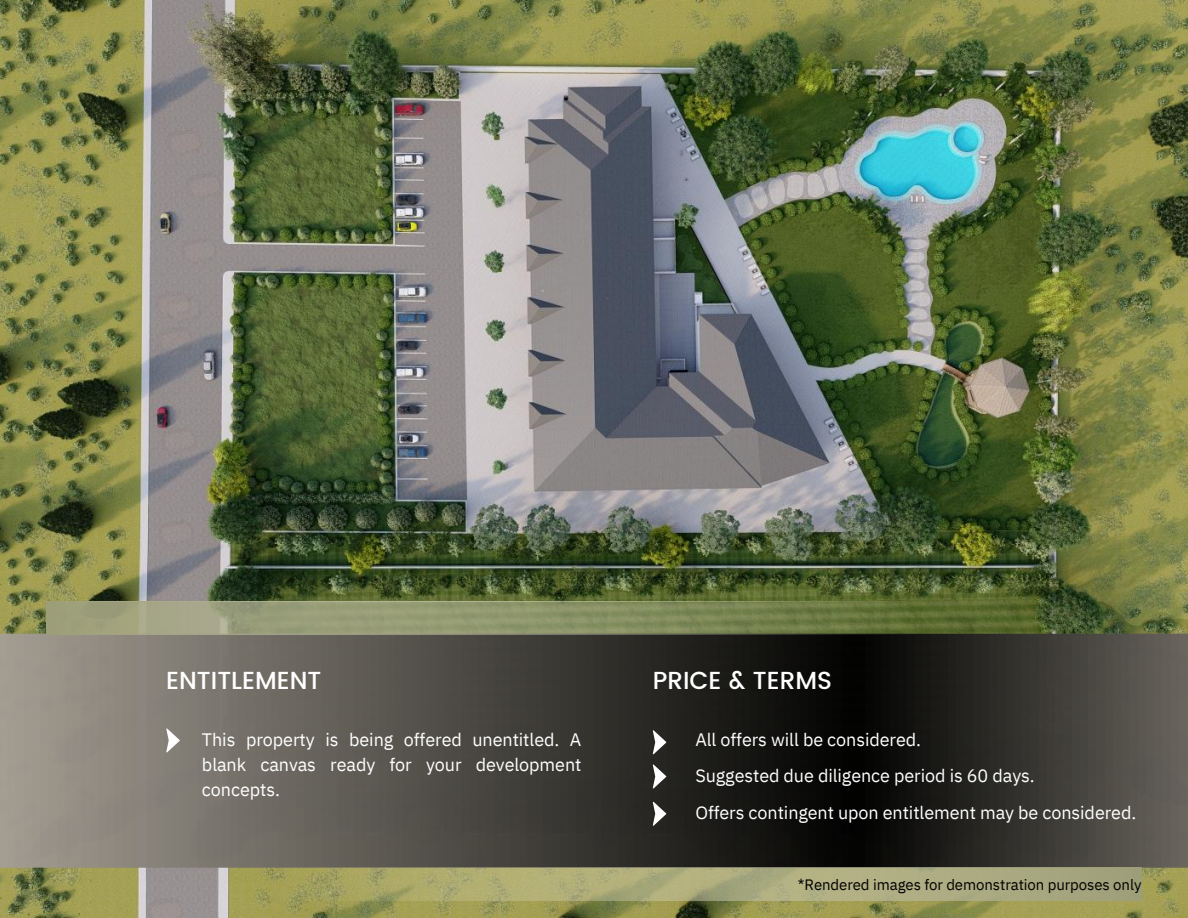
<style>
.page{position:relative;width:1188px;height:918px;background:#fff}
.page>*{position:absolute;margin:0;border:0;box-sizing:border-box;transform-origin:0 0}
.t1{font:500 24.6px "Poppins";color:#fff}
.t2{font:18px/36.6px "IBM Plex Sans";letter-spacing:-.005em;color:#fff}
.t3{font:15px "IBM Plex Sans";letter-spacing:-.005em;color:#000}
</style>
<div class="page">
<img style="left:0;top:0;width:1188px;height:918px">
<svg style="left:0;top:634px;width:1188px;height:234px;background:#4a4742"></svg>
<svg style="left:46px;top:602px;width:869px;height:32px;background:#8a9268"></svg>
<svg style="left:273px;top:868px;width:869px;height:32px;background:#aaa977"></svg>
<svg style="left:166px;top:728px;width:14px;height:24px"></svg>
<svg style="left:653px;top:730px;width:13px;height:24px"></svg>
<svg style="left:653px;top:764px;width:13px;height:25px"></svg>
<svg style="left:653px;top:802px;width:13px;height:24px"></svg>
<h1 class="t1" style="left:166px;top:666px;width:157px">ENTITLEMENT</h1>
<h1 class="t1" style="left:653px;top:666px;width:181px">PRICE &amp; TERMS</h1>
<p class="t2" style="left:202px;top:727px;width:381px;line-height:24.8px;text-align:justify">This property is being offered unentitled. A blank canvas ready for your development concepts.</p>
<p class="t2" style="left:695px;top:721px;width:442px">All offers will be considered.<br>Suggested due diligence period is 60 days.<br>Offers contingent upon entitlement may be considered.</p>
<p class="t3" style="left:798px;top:874px;width:345px">*Rendered images for demonstration purposes only</p>
</div>
